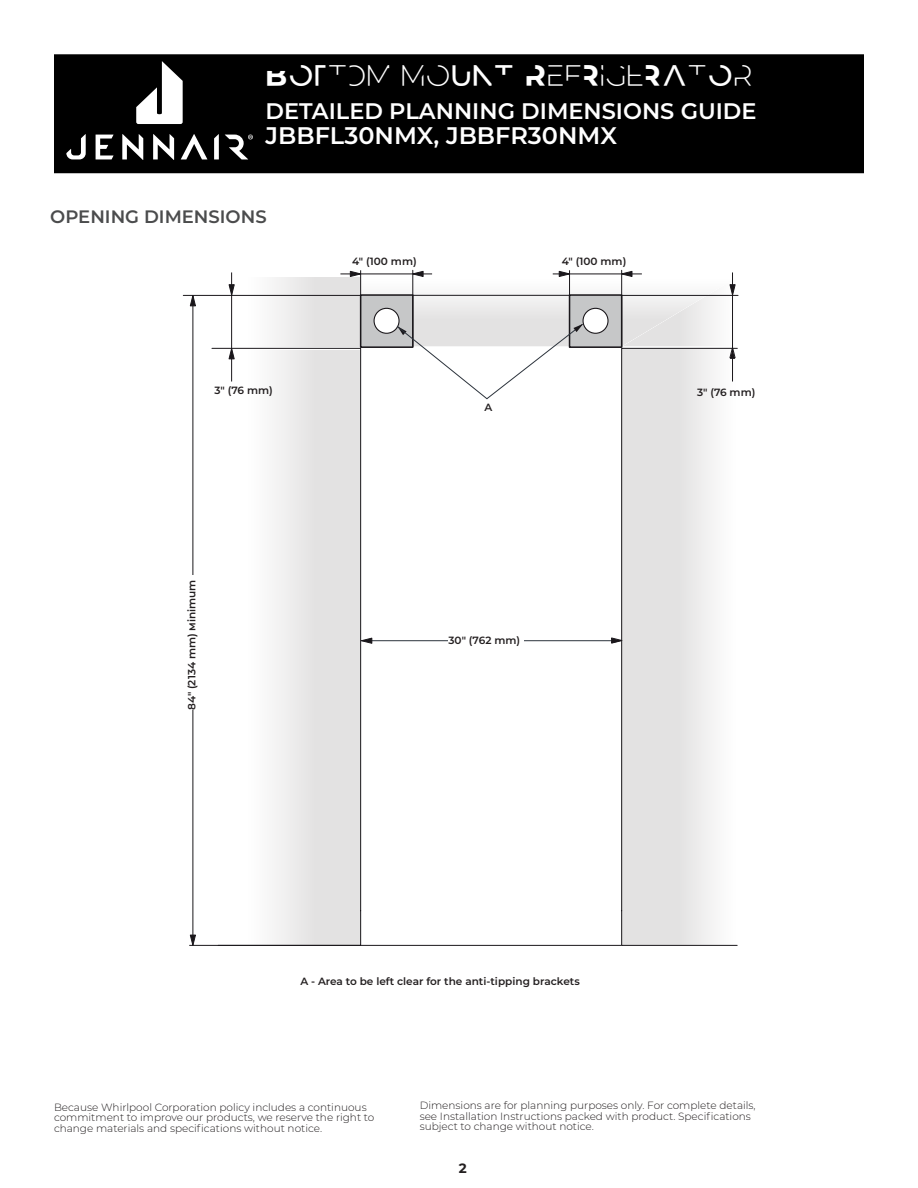
<style>
.page{position:relative;width:918px;height:1188px;background:#fff}
.page>*{position:absolute;margin:0;border:0;box-sizing:border-box;transform-origin:0 0}
.t1{font:36px "Jennair Defiant Sans";color:#fff}
.t2{font:600 24px "Montserrat";color:#fff}
.t3{font:600 22.5px "Montserrat";color:#fff}
.t4{font:600 18px "Montserrat";color:#4b4c4d}
.t5{font:700 13.5px "Montserrat";color:#231f20}
.t6{font:300 10.5px/10.5px "Montserrat";color:#231f20}
.t7{font:600 10.5px "Montserrat";color:#231f20}
</style>
<div class="page">
<svg style="left:211px;top:294px;width:527px;height:652px"></svg>
<hr style="left:189px;top:945px;width:433px;height:1px;background:#1a171b">
<hr style="left:193px;top:295px;width:1px;height:643px;background:#1a171b">
<svg style="left:190px;top:935px;width:6px;height:11px"></svg>
<svg style="left:190px;top:294px;width:6px;height:12px"></svg>
<hr style="left:183px;top:295px;width:178px;height:1px;background:#1a171b">
<svg style="left:229px;top:284px;width:6px;height:13px"></svg>
<hr style="left:231px;top:272px;width:1px;height:110px;background:#1a171b">
<svg style="left:229px;top:347px;width:6px;height:12px"></svg>
<hr style="left:622px;top:295px;width:116px;height:1px;background:#1a171b">
<hr style="left:360px;top:270px;width:1px;height:77px;background:#1a171b">
<hr style="left:413px;top:270px;width:1px;height:77px;background:#1a171b">
<hr style="left:569px;top:270px;width:1px;height:77px;background:#1a171b">
<hr style="left:621px;top:270px;width:1px;height:77px;background:#1a171b">
<hr style="left:362px;top:640px;width:256px;height:1px;background:#2c333c">
<svg style="left:360px;top:638px;width:12px;height:6px"></svg>
<svg style="left:611px;top:638px;width:12px;height:6px"></svg>
<svg style="left:245px;top:271px;width:492px;height:128px"></svg>
<div style="left:55px;top:55px;width:808px;height:117px;background:#000"></div>
<div style="left:54px;top:54px;width:810px;height:119px;border:2px solid #000"></div>
<svg style="left:96px;top:135px;width:18px;height:24px"></svg>
<svg style="left:153px;top:134px;width:21px;height:26px"></svg>
<svg style="left:181px;top:134px;width:26px;height:25px"></svg>
<svg style="left:214px;top:134px;width:5px;height:25px"></svg>
<svg style="left:122px;top:134px;width:21px;height:26px"></svg>
<svg style="left:66px;top:134px;width:20px;height:25px"></svg>
<svg style="left:136px;top:61px;width:47px;height:63px"></svg>
<svg style="left:225px;top:135px;width:28px;height:24px"></svg>
<div style="left:448px;top:634px;width:76px;height:11px;background:#fff"></div>
<div style="left:185px;top:576px;width:22px;height:134px;background:#fff"></div>
<h1 class="t1" style="left:266px;top:57px;width:489px">BOTTOM MOUNT REFRIGERATOR</h1>
<h3 class="t3" style="left:266px;top:99px;width:493px">DETAILED PLANNING DIMENSIONS GUIDE</h3>
<h2 class="t2" style="left:266px;top:123px;width:353px">JBBFL30NMX, JBBFR30NMX</h2>
<h3 class="t4" style="left:50px;top:207px;width:218px">OPENING DIMENSIONS</h3>
<p class="t7" style="left:352px;top:255px;width:66px">4" (100 mm)</p>
<p class="t7" style="left:562px;top:255px;width:66px">4" (100 mm)</p>
<p class="t7" style="left:215px;top:384px;width:60px">3" (76 mm)</p>
<p class="t7" style="left:697px;top:386px;width:60px">3" (76 mm)</p>
<p class="t7" style="left:186px;top:710px;width:132px;rotate:-90deg">84" (2134 mm) Minimum</p>
<p class="t7" style="left:484px;top:402px;width:9px">A</p>
<p class="t7" style="left:448px;top:635px;width:73px">30" (762 mm)</p>
<p class="t7" style="left:300px;top:975px;width:281px">A - Area to be left clear for the anti-tipping brackets</p>
<p class="t6" style="left:54px;top:1103px;width:322px">Because Whirlpool Corporation policy includes a continuous commitment to improve our products, we reserve the right to change materials and specifications without notice.</p>
<p class="t6" style="left:420px;top:1101px;width:338px">Dimensions are for planning purposes only. For complete details, see Installation Instructions packed with product. Specifications subject to change without notice.</p>
<p class="t5" style="left:459px;top:1161px;width:9px">2</p>
</div>
